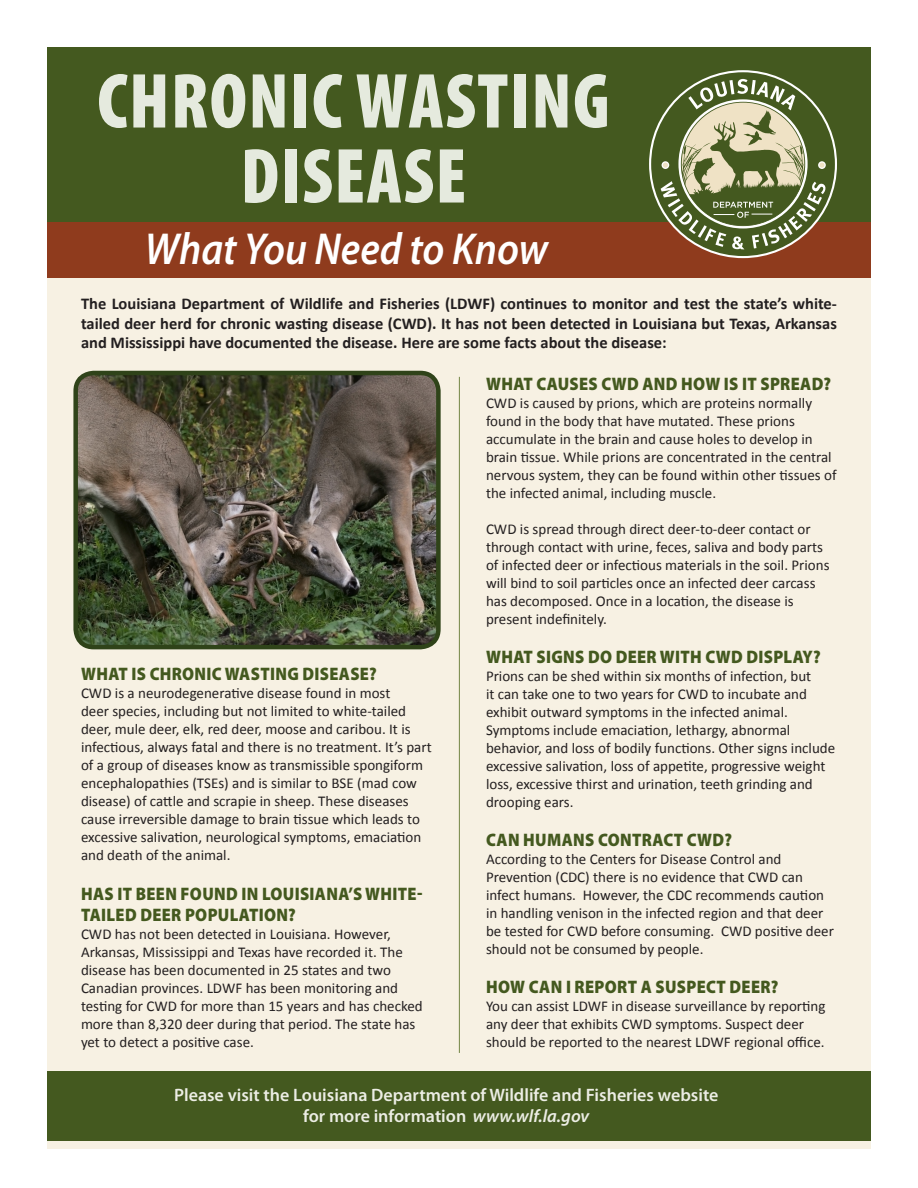
<style>
.page{position:relative;width:918px;height:1188px;background:#fff}
.page>*{position:absolute;margin:0;border:0;box-sizing:border-box;transform-origin:0 0}
.t1{font:900 condensed 78.75px/75px "Myriad Pro";letter-spacing:.02em;color:#e5eade;text-align:center;scale:.95 1}
.t2{font:italic 600 45px "Myriad Pro";color:#fff;scale:.9 1}
.t3{font:900 18.15px/21.1px "Myriad Pro";letter-spacing:.02em;color:#44591f;scale:.91 1}
.t4{font:600 18px/21.6px "Myriad Pro";color:#ecede4;text-align:center}
.t5{font:700 16.5px/19.8px "Calibri";color:#231f20;text-align:justify}
.t6{font:15px/18px "Calibri";color:#231f20}
.s1{font-style:italic}
</style>
<div class="page">
<div style="left:47px;top:48px;width:823px;height:179px;background:#44591f"></div>
<div style="left:47px;top:273px;width:824px;height:875px;background:#f7f1e3"></div>
<div style="left:47px;top:223px;width:823px;height:55px;background:#8f3b1d"></div>
<div style="left:47px;top:1071px;width:824px;height:70px;background:#44591f"></div>
<img style="left:78px;top:376px;width:358px;height:268px">
<div style="left:73px;top:371px;width:368px;height:278px;border:4px solid #2f4319;border-radius:18px"></div>
<div style="left:651px;top:72px;width:184px;height:184px;background:#44591f;border-radius:50%"></div>
<svg style="left:661px;top:79px;width:165px;height:170px"></svg>
<hr style="left:459px;top:377px;width:1px;height:676px;background:#738544">
<p class="t1" style="left:97px;top:62px;width:541px">CHRONIC WASTING<br>DISEASE</p>
<p class="t2" style="left:145px;top:221px;width:450px">What You Need to Know</p>
<p class="t5" style="left:81px;top:293px;width:757px">The Louisiana Department of Wildlife and Fisheries (LDWF) continues to monitor and test the state’s white&shy;tailed deer herd for chronic wasting disease (CWD). It has not been detected in Louisiana but Texas, Arkansas and Mississippi have documented the disease. Here are some facts about the disease:</p>
<p class="t3" style="left:81px;top:664px;width:326px">WHAT IS CHRONIC WASTING DISEASE?</p>
<p class="t6" style="left:81px;top:684px;width:352px">CWD is a neurodegenerative disease found in most<br>deer species, including but not limited to white-tailed deer, mule deer, elk, red deer, moose and caribou. It is infectious, always fatal and there is no treatment. It’s part of a group of diseases know as transmissible spongiform encephalopathies (TSEs) and is similar to BSE (mad cow disease) of cattle and scrapie in sheep. These diseases cause irreversible damage to brain tissue which leads to excessive salivation, neurological symptoms, emaciation and death of the animal.</p>
<p class="t3" style="left:81px;top:883px;width:377px">HAS IT BEEN FOUND IN LOUISIANA’S WHITE-<br>TAILED DEER POPULATION?</p>
<p class="t6" style="left:81px;top:925px;width:343px">CWD has not been detected in Louisiana. However, Arkansas, Mississippi and Texas have recorded it. The disease has been documented in 25 states and two Canadian provinces. LDWF has been monitoring and testing for CWD for more than 15 years and has checked more than 8,320 deer during that period. The state has yet to detect a positive case.</p>
<p class="t3" style="left:486px;top:373px;width:381px">WHAT CAUSES CWD AND HOW IS IT SPREAD?</p>
<p class="t6" style="left:486px;top:394px;width:352px">CWD is caused by prions, which are proteins normally found in the body that have mutated. These prions accumulate in the brain and cause holes to develop in brain tissue. While prions are concentrated in the central nervous system, they can be found within other tissues of the infected animal, including muscle.</p>
<p class="t6" style="left:486px;top:520px;width:345px">CWD is spread through direct deer-to-deer contact or through contact with urine, feces, saliva and body parts of infected deer or infectious materials in the soil. Prions will bind to soil particles once an infected deer carcass has decomposed. Once in a location, the disease is present indefinitely.</p>
<p class="t3" style="left:486px;top:646px;width:369px">WHAT SIGNS DO DEER WITH CWD DISPLAY?</p>
<p class="t6" style="left:486px;top:667px;width:351px">Prions can be shed within six months of infection, but<br>it can take one to two years for CWD to incubate and exhibit outward symptoms in the infected animal.<br>Symptoms include emaciation, lethargy, abnormal behavior, and loss of bodily functions. Other signs include excessive salivation, loss of appetite, progressive weight loss, excessive thirst and urination, teeth grinding and drooping ears.</p>
<p class="t3" style="left:486px;top:829px;width:272px">CAN HUMANS CONTRACT CWD?</p>
<p class="t6" style="left:486px;top:850px;width:350px">According to the Centers for Disease Control and Prevention (CDC) there is no evidence that CWD can infect humans. However, the CDC recommends caution in handling venison in the infected region and that deer be tested for CWD before consuming. CWD positive deer should not be consumed by people.</p>
<p class="t3" style="left:486px;top:976px;width:323px">HOW CAN I REPORT A SUSPECT DEER?</p>
<p class="t6" style="left:486px;top:997px;width:341px">You can assist LDWF in disease surveillance by reporting any deer that exhibits CWD symptoms. Suspect deer should be reported to the nearest LDWF regional office.</p>
<p class="t4" style="left:174px;top:1083px;width:546px">Please visit the Louisiana Department of Wildlife and Fisheries website for more information <span class="s1">www.wlf.la.gov</span></p>
</div>
